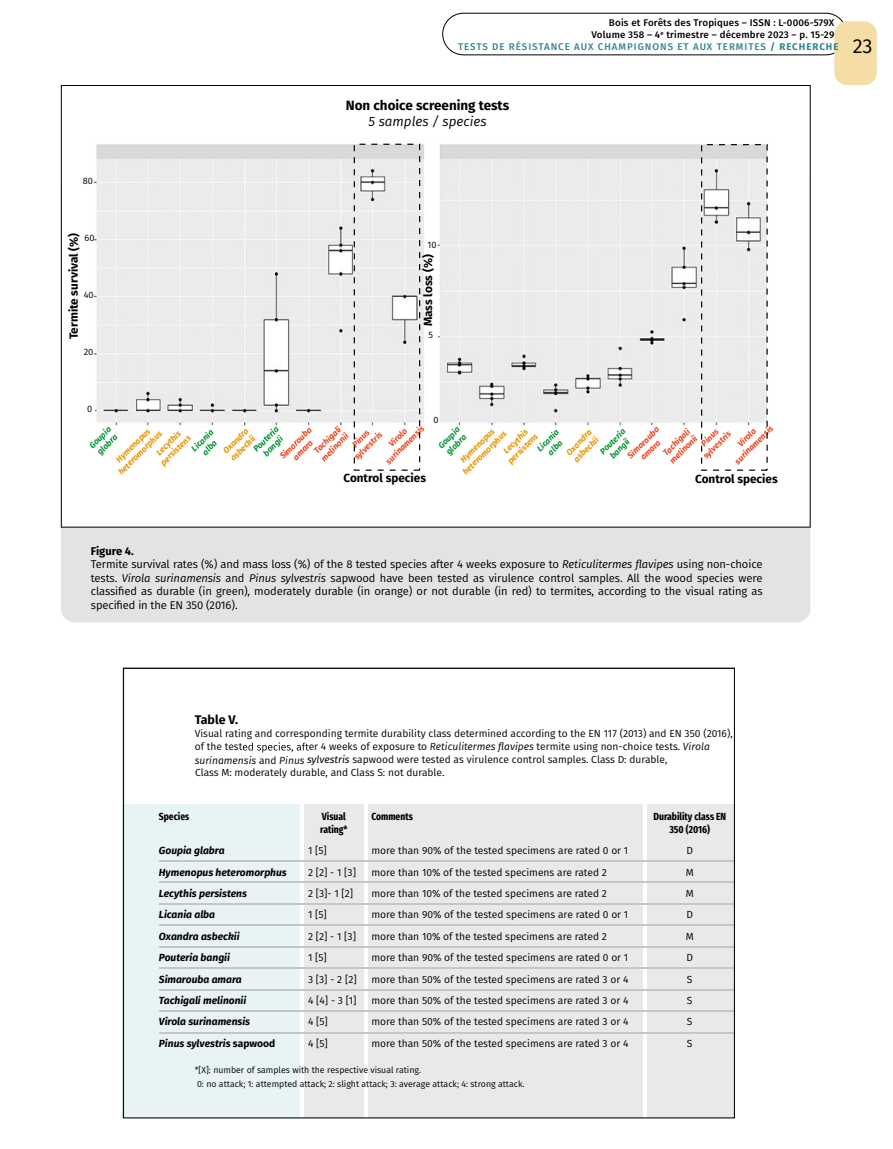
<style>
.page{position:relative;width:893px;height:1149px;background:#fff}
.page>*{position:absolute;margin:0;border:0;box-sizing:border-box;transform-origin:0 0}
.t1{font:20.25px "Fira Sans";color:#000}
.t2{font:700 13.5px "Fira Sans";color:#010202}
.t3{font:italic 13.5px "Fira Sans";color:#010202}
.t4{font:700 12.45px "Fira Sans";color:#000}
.t5{font:700 11.7px "Fira Sans";color:#010202}
.t6{font:11.25px/13.5px "Fira Sans";letter-spacing:-.01em;color:#000}
.t7{font:10.35px/13.2px "Fira Sans";color:#000}
.t8{font:italic 700 10.35px "Fira Sans";color:#000}
.t9{font:700 extra-condensed 10.35px/12.3px "Fira Sans";color:#000}
.t10{font:500 9.75px/12px "Fira Sans";letter-spacing:.02em;color:#000;text-align:right}
.t11{font:500 9.75px "Fira Sans";letter-spacing:.1em;color:#2f8593}
.t12{font:9.3px "Fira Sans";color:#010202}
.t13{font:8.85px/13.2px "Fira Sans";color:#000}
.t14{font:italic 700 8.4px/10.1px "Fira Sans";color:#e84820;text-align:center}
.t15{font:italic 700 8.4px/10.1px "Fira Sans";color:#e79600}
.t16{font:italic 700 8.4px/10.1px "Fira Sans";color:#099539;text-align:center}
.s1{font-weight:700}
.s2{font-style:italic}
.s3{font-style:normal}
</style>
<div class="page">
<div style="left:442px;top:13px;width:405px;height:42px;border:1px solid #000;border-radius:21px"></div>
<div style="left:834px;top:21px;width:43px;height:64px;background:#f4dea6;border-radius:13px"></div>
<div style="left:61px;top:172px;width:749px;height:450px;background:#e3e3e3;border-radius:14px"></div>
<div style="left:61px;top:85px;width:749px;height:442px;background:#fff"></div>
<img style="left:93px;top:144px;width:260px;height:282px">
<div style="left:82px;top:402px;width:13px;height:14px;background:#fff"></div>
<div style="left:81px;top:231px;width:13px;height:14px;background:#fff"></div>
<svg style="left:353px;top:143px;width:415px;height:328px"></svg>
<svg style="left:125px;top:747px;width:608px;height:368px;fill:#e9e9e9"></svg>
<svg style="left:243px;top:742px;width:66px;height:10px"></svg>
<hr style="left:159px;top:859px;width:575px;height:2px;background:#c6c6c6">
<hr style="left:159px;top:881px;width:575px;height:1px;background:#c6c6c6">
<hr style="left:159px;top:902px;width:575px;height:2px;background:#c6c6c6">
<hr style="left:159px;top:924px;width:575px;height:1px;background:#c6c6c6">
<hr style="left:159px;top:945px;width:575px;height:2px;background:#c6c6c6">
<hr style="left:159px;top:967px;width:575px;height:1px;background:#c6c6c6">
<hr style="left:159px;top:988px;width:575px;height:2px;background:#c6c6c6">
<hr style="left:159px;top:1010px;width:575px;height:1px;background:#c6c6c6">
<hr style="left:159px;top:1031px;width:575px;height:2px;background:#c6c6c6">
<p class="t12" style="left:83px;top:174px;width:12px">80</p>
<p class="t5" style="left:64px;top:339px;width:108px;rotate:-90deg">Termite survival (%)</p>
<p class="t12" style="left:85px;top:231px;width:12px">60</p>
<p class="t12" style="left:84px;top:288px;width:12px">40</p>
<p class="t12" style="left:84px;top:345px;width:11px">20</p>
<p class="t10" style="left:591px;top:16px;width:244px">Bois et Forêts des Tropiques – ISSN : L-0006-579X<br>Volume 358 – 4<sup>e</sup> trimestre – décembre 2023 – p. 15-29</p>
<p class="t11" style="left:458px;top:38px;width:382px">TESTS DE RÉSISTANCE AUX CHAMPIGNONS ET AUX TERMITES <span class="s1">/ RECHERCHE</span></p>
<h1 class="t1" style="left:853px;top:31px;width:21px">23</h1>
<h2 class="t2" style="left:346px;top:94px;width:165px">Non choice screening tests</h2>
<h2 class="t3" style="left:369px;top:112px;width:120px">5 samples / species</h2>
<p class="t12" style="left:428px;top:238px;width:11px">10</p>
<p class="t5" style="left:418px;top:326px;width:73px;rotate:-90deg">Mass loss (%)</p>
<p class="t12" style="left:428px;top:328px;width:6px">5</p>
<p class="t12" style="left:87px;top:402px;width:7px">0</p>
<p class="t12" style="left:433px;top:413px;width:7px">0</p>
<p class="t14" style="left:312px;top:448px;width:36px;rotate:-45deg">Tachigali</p>
<p class="t15" style="left:158px;top:460px;width:41px;rotate:-45deg">persistens</p>
<p class="t16" style="left:251px;top:446px;width:34px;rotate:-45deg">Pouteria bangii</p>
<p class="t14" style="left:376px;top:451px;width:52px;rotate:-45deg">Virola surinamensis</p>
<p class="t15" style="left:505px;top:458px;width:41px;rotate:-45deg">persistens</p>
<p class="t16" style="left:597px;top:448px;width:34px;rotate:-45deg">Pouteria bangii</p>
<p class="t14" style="left:725px;top:451px;width:52px;rotate:-45deg">Virola surinamensis</p>
<p class="t14" style="left:344px;top:447px;width:37px;rotate:-45deg">Pinus sylvestris</p>
<p class="t16" style="left:436px;top:443px;width:28px;text-align:left;rotate:-45deg">Goupia glabra</p>
<p class="t16" style="left:534px;top:446px;width:29px;rotate:-45deg">Licania alba</p>
<p class="t14" style="left:625px;top:453px;width:43px;rotate:-45deg">Simarouba amara</p>
<p class="t14" style="left:660px;top:450px;width:36px;rotate:-45deg">Tachigali</p>
<p class="t16" style="left:87px;top:443px;width:28px;text-align:left;rotate:-45deg">Goupia glabra</p>
<p class="t16" style="left:189px;top:446px;width:29px;rotate:-45deg">Licania alba</p>
<p class="t14" style="left:277px;top:453px;width:43px;rotate:-45deg">Simarouba</p>
<p class="t15" style="left:114px;top:457px;width:46px;rotate:-45deg">Hymenopus</p>
<p class="t15" style="left:571px;top:456px;width:33px;rotate:-45deg">asbeckii</p>
<p class="t15" style="left:458px;top:457px;width:46px;rotate:-45deg">Hymenopus</p>
<p class="t14" style="left:667px;top:457px;width:37px;rotate:-45deg">melinonii</p>
<p class="t15" style="left:220px;top:448px;width:34px;rotate:-45deg">Oxandra asbeckii</p>
<p class="t15" style="left:564px;top:449px;width:34px;rotate:-45deg">Oxandra</p>
<p class="t14" style="left:693px;top:446px;width:37px;rotate:-45deg">Pinus sylvestris</p>
<p class="t15" style="left:489px;top:437px;width:32px;line-height:14.1px;text-indent:-43px;rotate:-45deg">heteromorphus<br>Lecythis</p>
<p class="t15" style="left:143px;top:439px;width:32px;line-height:13.4px;text-indent:-40px;rotate:-45deg">heteromorphus<br>Lecythis</p>
<p class="t14" style="left:318px;top:455px;width:37px;rotate:-45deg">melinonii</p>
<p class="t14" style="left:290px;top:454px;width:26px;rotate:-45deg">amara</p>
<p class="t5" style="left:343px;top:468px;width:84px">Control species</p>
<p class="t5" style="left:695px;top:469px;width:84px">Control species</p>
<p class="t6" style="left:91px;top:543px;width:673px"><span class="s1">Figure 4.<br></span>Termite survival rates (%) and mass loss (%) of the 8 tested species after 4 weeks exposure to <span class="s2">Reticulitermes flavipes</span> using non-choice tests. <span class="s2">Virola surinamensis</span> and <span class="s2">Pinus sylvestris</span> sapwood have been tested as virulence control samples. All the wood species were classified as durable (in green), moderately durable (in orange) or not durable (in red) to termites, according to the visual rating as specified in the EN 350 (2016).</p>
<p class="t4" style="left:195px;top:709px;width:45px">Table V.</p>
<p class="t7" style="left:195px;top:726px;width:540px">Visual rating and corresponding termite durability class determined according to the EN 117 (2013) and EN 350 (2016), of the test</p>
<p class="t7" style="left:195px;top:740px;width:517px;line-height:12.8px;text-indent:114px">er 4 weeks of exposure to <span class="s2">Reticulitermes flavipes</span> termite using non-choice tests. <span class="s2">Virola surinamensis</span> and <span class="s2">Pinus</span> <span class="s2">sylvestris</span> sapwood were tested as virulence control samples. Class D: durable,</p>
<p class="t7" style="left:195px;top:765px;width:251px">Class M: moderately durable, and Class S: not durable.</p>
<p class="t9" style="left:159px;top:809px;width:32px">Species</p>
<p class="t9" style="left:320px;top:809px;width:29px">Visual rating*</p>
<p class="t9" style="left:371px;top:809px;width:43px">Comments</p>
<p class="t9" style="left:653px;top:809px;width:74px;text-align:center">Durability class EN<br>350 (2016)</p>
<p class="t8" style="left:159px;top:841px;width:67px">Goupia glabra</p>
<p class="t7" style="left:308px;top:843px;width:20px">1 [5]</p>
<p class="t7" style="left:371px;top:843px;width:259px">more than 90% of the tested specimens are rated 0 or 1</p>
<p class="t7" style="left:686px;top:843px;width:8px">D</p>
<p class="t8" style="left:159px;top:863px;width:129px">Hymenopus heteromorphus</p>
<p class="t7" style="left:308px;top:864px;width:49px">2 [2] - 1 [3]</p>
<p class="t7" style="left:371px;top:864px;width:237px">more than 10% of the tested specimens are rated 2</p>
<p class="t7" style="left:686px;top:864px;width:9px">M</p>
<p class="t8" style="left:159px;top:884px;width:89px">Lecythis persistens</p>
<p class="t7" style="left:308px;top:886px;width:47px">2 [3]- 1 [2]</p>
<p class="t7" style="left:371px;top:886px;width:237px">more than 10% of the tested specimens are rated 2</p>
<p class="t7" style="left:686px;top:886px;width:9px">M</p>
<p class="t8" style="left:159px;top:905px;width:58px">Licania alba</p>
<p class="t7" style="left:308px;top:907px;width:20px">1 [5]</p>
<p class="t7" style="left:371px;top:907px;width:259px">more than 90% of the tested specimens are rated 0 or 1</p>
<p class="t7" style="left:686px;top:907px;width:8px">D</p>
<p class="t8" style="left:159px;top:927px;width:82px">Oxandra asbeckii</p>
<p class="t7" style="left:308px;top:929px;width:49px">2 [2] - 1 [3]</p>
<p class="t7" style="left:371px;top:929px;width:237px">more than 10% of the tested specimens are rated 2</p>
<p class="t7" style="left:686px;top:929px;width:9px">M</p>
<p class="t8" style="left:159px;top:948px;width:73px">Pouteria bangii</p>
<p class="t7" style="left:308px;top:950px;width:20px">1 [5]</p>
<p class="t7" style="left:371px;top:950px;width:259px">more than 90% of the tested specimens are rated 0 or 1</p>
<p class="t7" style="left:686px;top:950px;width:8px">D</p>
<p class="t8" style="left:159px;top:969px;width:84px">Simarouba amara</p>
<p class="t7" style="left:308px;top:971px;width:50px">3 [3] - 2 [2]</p>
<p class="t7" style="left:371px;top:971px;width:259px">more than 50% of the tested specimens are rated 3 or 4</p>
<p class="t7" style="left:687px;top:971px;width:7px">S</p>
<p class="t8" style="left:159px;top:991px;width:89px">Tachigali melinonii</p>
<p class="t7" style="left:308px;top:993px;width:50px">4 [4] - 3 [1]</p>
<p class="t7" style="left:371px;top:993px;width:259px">more than 50% of the tested specimens are rated 3 or 4</p>
<p class="t7" style="left:687px;top:993px;width:7px">S</p>
<p class="t8" style="left:159px;top:1012px;width:93px">Virola surinamensis</p>
<p class="t7" style="left:308px;top:1014px;width:21px">4 [5]</p>
<p class="t7" style="left:371px;top:1014px;width:259px">more than 50% of the tested specimens are rated 3 or 4</p>
<p class="t7" style="left:687px;top:1014px;width:7px">S</p>
<p class="t8" style="left:159px;top:1034px;width:118px">Pinus sylvestris <span class="s3">sapwood</span></p>
<p class="t7" style="left:308px;top:1035px;width:21px">4 [5]</p>
<p class="t7" style="left:371px;top:1035px;width:259px">more than 50% of the tested specimens are rated 3 or 4</p>
<p class="t7" style="left:687px;top:1035px;width:7px">S</p>
<p class="t13" style="left:195px;top:1062px;width:331px">*[X]: number of samples with the respective visual rating.<br>0: no attack; 1: attempted attack; 2: slight attack; 3: average attack; 4: strong attack.</p>
</div>
